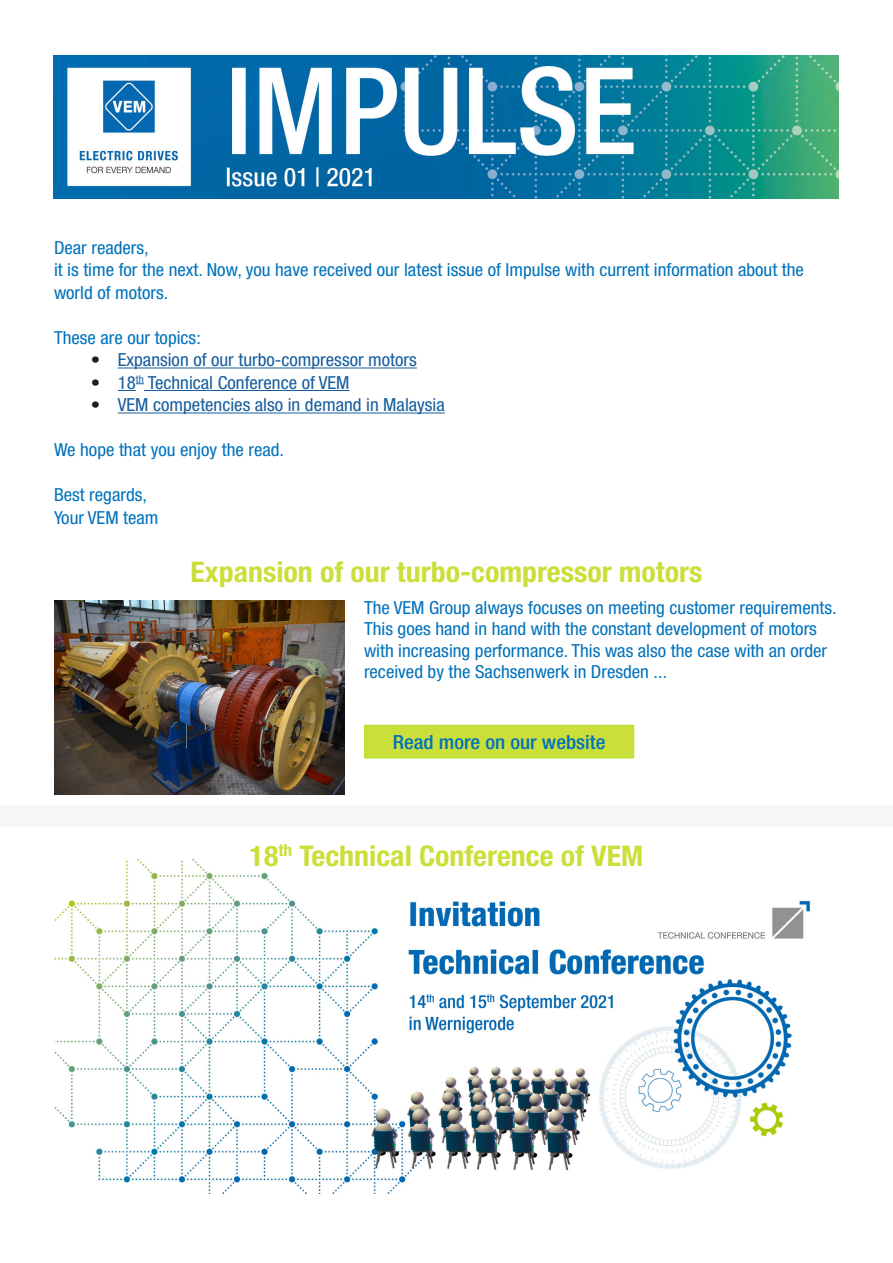
<style>
.page{position:relative;width:893px;height:1263px;background:#fff}
.page>*{position:absolute;margin:0;border:0;box-sizing:border-box;transform-origin:0 0}
.t1{font:700 condensed 28.5px "Helvetica Neue LT Std";color:#cadf3a;scale:1.05 1}
.t2{font:500 condensed 19.5px "Helvetica Neue LT Std";color:#0072bc;scale:1.08 1}
.t3{font:condensed 18px/21.6px "Helvetica Neue LT Std";color:#0072bc;scale:1.05 1}
.t4{font:condensed 18px "Helvetica Neue LT Std";color:#175d9e;scale:1.05 1}
.s1{color:#231f20}
</style>
<div class="page">
<div style="left:0;top:806px;width:893px;height:21px;background:#f7f7f8"></div>
<img style="left:53px;top:55px;width:786px;height:143px">
<hr style="left:118px;top:368px;width:299px;height:1px;background:#175d9e">
<svg style="left:118px;top:390px;width:18px;height:1px"></svg>
<hr style="left:144px;top:390px;width:206px;height:1px;background:#175d9e">
<hr style="left:118px;top:413px;width:327px;height:1px;background:#175d9e">
<div style="left:365px;top:725px;width:268px;height:33px;background:#cadf3a"></div>
<div style="left:364px;top:725px;width:270px;height:33px;border:2px solid #bee132"></div>
<img style="left:54px;top:601px;width:290px;height:193px">
<img style="left:54px;top:859px;width:756px;height:335px">
<p class="t3" style="left:54px;top:236px;width:92px">Dear readers,</p>
<p class="t3" style="left:54px;top:258px;width:716px;line-height:22.5px">it is time for the next. Now, you have received our latest issue of Impulse with current information about the world of motors.</p>
<p class="t3" style="left:54px;top:326px;width:141px">These are our topics:</p>
<p class="t4" style="left:91px;top:349px;width:312px"><span class="s1">•</span> Expansion of our turbo-compressor motors</p>
<p class="t4" style="left:91px;top:372px;width:248px"><span class="s1">•</span> 18<sup>th</sup> Technical Conference of VEM</p>
<p class="t4" style="left:91px;top:394px;width:339px"><span class="s1">•</span> VEM competencies also in demand in Malaysia</p>
<p class="t3" style="left:54px;top:439px;width:221px">We hope that you enjoy the read.</p>
<p class="t3" style="left:54px;top:484px;width:90px">Best regards,</p>
<p class="t3" style="left:54px;top:506px;width:101px">Your VEM team</p>
<p class="t1" style="left:191px;top:554px;width:489px">Expansion of our turbo-compressor motors</p>
<p class="t3" style="left:364px;top:596px;width:452px">The VEM Group always focuses on meeting customer requirements.<br>This goes hand in hand with the constant development of motors with increasing performance. This was also the case with an order received by the Sachsenwerk in Dresden ...</p>
<p class="t2" style="left:393px;top:730px;width:198px">Read more on our website</p>
<p class="t1" style="left:250px;top:838px;width:376px">18<sup>th</sup> Technical Conference of VEM</p>
</div>
